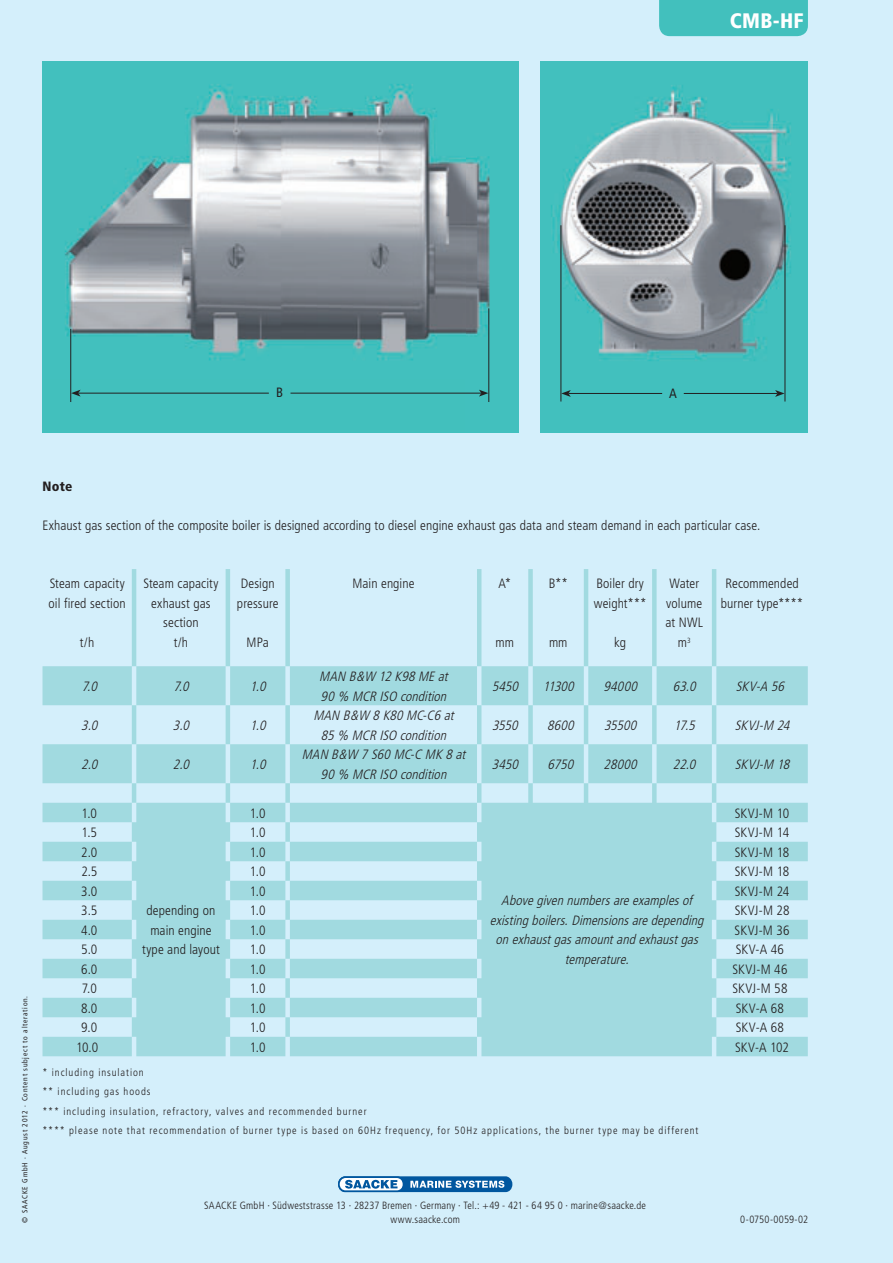
<style>
.page{position:relative;width:893px;height:1263px;background:#d4effb}
.page>*{position:absolute;margin:0;border:0;box-sizing:border-box;transform-origin:0 0}
.t1{font:900 condensed 21px "Frutiger";color:#fff}
.t2{font:300 condensed 13.5px/19.5px "Frutiger";letter-spacing:.005em;color:#231f20;text-align:center}
.t3{font:italic 300 condensed 13.5px/19.5px "Frutiger";color:#231f20;text-align:center}
.t4{font:900 condensed 13.5px "Frutiger";color:#231f20}
.t5{font:condensed 13.5px "Frutiger";color:#231f20}
.t6{font:300 condensed 10.5px/19.5px "Frutiger";letter-spacing:.09em;color:#231f20}
.t7{font:300 condensed 10.5px/13.5px "Frutiger";letter-spacing:.015em;color:#231f20;text-align:center}
.t8{font:300 condensed 10.5px "Frutiger";color:#231f20}
.t9{font:condensed 7.5px "Frutiger";letter-spacing:.1em;color:#231f20}
</style>
<div class="page">
<img style="left:43px;top:62px;width:476px;height:370px">
<img style="left:540px;top:62px;width:268px;height:370px">
<div style="left:659px;top:0;width:149px;height:36px;background:#42c0bd"></div>
<svg style="left:338px;top:1176px;width:174px;height:16px;background:#538ebe"></svg>
<hr style="left:561px;top:225px;width:1px;height:176px;background:#231f20">
<hr style="left:568px;top:393px;width:94px;height:1px;background:#231f20">
<svg style="left:561px;top:390px;width:10px;height:7px"></svg>
<hr style="left:684px;top:393px;width:93px;height:1px;background:#231f20">
<svg style="left:775px;top:390px;width:10px;height:7px"></svg>
<hr style="left:785px;top:225px;width:1px;height:176px;background:#231f20">
<hr style="left:78px;top:393px;width:191px;height:1px;background:#231f20">
<svg style="left:71px;top:390px;width:10px;height:7px"></svg>
<hr style="left:290px;top:393px;width:191px;height:1px;background:#231f20">
<svg style="left:479px;top:390px;width:9px;height:7px"></svg>
<hr style="left:70px;top:329px;width:1px;height:73px;background:#231f20">
<hr style="left:488px;top:308px;width:1px;height:94px;background:#231f20">
<svg style="left:43px;top:569px;width:765px;height:487px;fill:#a1dae0"></svg>
<svg style="left:132px;top:705px;width:584px;height:39px"></svg>
<h1 class="t1" style="left:730px;top:11px;width:75px">CMB-HF</h1>
<p class="t5" style="left:276px;top:387px;width:9px">B</p>
<p class="t5" style="left:669px;top:387px;width:9px">A</p>
<p class="t4" style="left:43px;top:480px;width:31px">Note</p>
<p class="t2" style="left:43px;top:516px;width:719px">Exhaust gas section of the composite boiler is designed according to diesel engine exhaust gas data and steam demand in each particular case.</p>
<p class="t9" style="left:22px;top:1222px;width:228px;rotate:-90deg">© SAACKE GmbH · August 2012 · Content subject to alteration.</p>
<p class="t2" style="left:49px;top:575px;width:78px;text-align:left">Steam capacity oil fired section</p>
<p class="t2" style="left:80px;top:633px;width:16px">t/h</p>
<p class="t2" style="left:143px;top:575px;width:77px">Steam capacity exhaust gas section<br>t/h</p>
<p class="t2" style="left:237px;top:575px;width:43px;text-align:left">Design pressure</p>
<p class="t2" style="left:247px;top:633px;width:24px">MPa</p>
<p class="t2" style="left:352px;top:575px;width:64px">Main engine</p>
<p class="t2" style="left:498px;top:575px;width:14px">A*</p>
<p class="t2" style="left:496px;top:633px;width:20px">mm</p>
<p class="t2" style="left:549px;top:575px;width:21px">B**</p>
<p class="t2" style="left:549px;top:633px;width:20px">mm</p>
<p class="t2" style="left:594px;top:575px;width:54px;text-align:left">Boiler dry weight***</p>
<p class="t2" style="left:614px;top:633px;width:13px">kg</p>
<p class="t2" style="left:665px;top:575px;width:39px">Water volume at NWL m<sup>3</sup></p>
<p class="t2" style="left:721px;top:575px;width:84px">Recommended burner type****</p>
<p class="t3" style="left:82px;top:677px;width:20px">7.0</p>
<p class="t3" style="left:173px;top:677px;width:20px">7.0</p>
<p class="t3" style="left:250px;top:677px;width:20px">1.0</p>
<p class="t3" style="left:319px;top:668px;width:133px;text-align:left">MAN B&amp;W 12 K98 ME at<br>90 % MCR ISO condition</p>
<p class="t3" style="left:492px;top:677px;width:31px">5450</p>
<p class="t3" style="left:543px;top:677px;width:36px">11300</p>
<p class="t3" style="left:603px;top:677px;width:38px">94000</p>
<p class="t3" style="left:673px;top:677px;width:27px">63.0</p>
<p class="t3" style="left:736px;top:677px;width:53px">SKV-A 56</p>
<p class="t3" style="left:81px;top:716px;width:21px">3.0</p>
<p class="t3" style="left:173px;top:716px;width:21px">3.0</p>
<p class="t3" style="left:250px;top:716px;width:20px">1.0</p>
<p class="t3" style="left:313px;top:707px;width:145px">MAN B&amp;W 8 K80 MC-C6 at<br>85 % MCR ISO condition</p>
<p class="t3" style="left:492px;top:716px;width:30px">3550</p>
<p class="t3" style="left:547px;top:716px;width:31px">8600</p>
<p class="t3" style="left:604px;top:716px;width:37px">35500</p>
<p class="t3" style="left:674px;top:716px;width:25px">17.5</p>
<p class="t3" style="left:735px;top:716px;width:59px">SKVJ-M 24</p>
<p class="t3" style="left:81px;top:755px;width:21px">2.0</p>
<p class="t3" style="left:173px;top:755px;width:21px">2.0</p>
<p class="t3" style="left:250px;top:755px;width:20px">1.0</p>
<p class="t3" style="left:302px;top:746px;width:168px">MAN B&amp;W 7 S60 MC-C MK 8 at<br>90 % MCR ISO condition</p>
<p class="t3" style="left:492px;top:755px;width:31px">3450</p>
<p class="t3" style="left:547px;top:755px;width:30px">6750</p>
<p class="t3" style="left:604px;top:755px;width:38px">28000</p>
<p class="t3" style="left:673px;top:755px;width:27px">22.0</p>
<p class="t3" style="left:735px;top:755px;width:59px">SKVJ-M 18</p>
<p class="t2" style="left:81px;top:804px;width:17px">1.0</p>
<p class="t2" style="left:250px;top:804px;width:17px">1.0</p>
<p class="t2" style="left:735px;top:804px;width:56px">SKVJ-M 10</p>
<p class="t2" style="left:82px;top:824px;width:17px">1.5</p>
<p class="t2" style="left:250px;top:824px;width:17px">1.0</p>
<p class="t2" style="left:735px;top:824px;width:56px">SKVJ-M 14</p>
<p class="t2" style="left:81px;top:843px;width:18px">2.0</p>
<p class="t2" style="left:250px;top:843px;width:17px">1.0</p>
<p class="t2" style="left:735px;top:843px;width:56px">SKVJ-M 18</p>
<p class="t2" style="left:81px;top:863px;width:17px">2.5</p>
<p class="t2" style="left:250px;top:863px;width:17px">1.0</p>
<p class="t2" style="left:735px;top:863px;width:56px">SKVJ-M 18</p>
<p class="t2" style="left:81px;top:882px;width:18px">3.0</p>
<p class="t2" style="left:250px;top:882px;width:17px">1.0</p>
<p class="t2" style="left:735px;top:882px;width:56px">SKVJ-M 24</p>
<p class="t2" style="left:81px;top:902px;width:17px">3.5</p>
<p class="t2" style="left:250px;top:902px;width:17px">1.0</p>
<p class="t2" style="left:735px;top:902px;width:56px">SKVJ-M 28</p>
<p class="t2" style="left:81px;top:921px;width:18px">4.0</p>
<p class="t2" style="left:250px;top:921px;width:17px">1.0</p>
<p class="t2" style="left:735px;top:921px;width:56px">SKVJ-M 36</p>
<p class="t2" style="left:81px;top:941px;width:18px">5.0</p>
<p class="t2" style="left:250px;top:941px;width:17px">1.0</p>
<p class="t2" style="left:736px;top:941px;width:50px">SKV-A 46</p>
<p class="t2" style="left:81px;top:960px;width:18px">6.0</p>
<p class="t2" style="left:250px;top:960px;width:17px">1.0</p>
<p class="t2" style="left:732px;top:960px;width:57px">SKVJ-M 46</p>
<p class="t2" style="left:82px;top:980px;width:17px">7.0</p>
<p class="t2" style="left:250px;top:980px;width:17px">1.0</p>
<p class="t2" style="left:732px;top:980px;width:57px">SKVJ-M 58</p>
<p class="t2" style="left:81px;top:999px;width:18px">8.0</p>
<p class="t2" style="left:250px;top:999px;width:17px">1.0</p>
<p class="t2" style="left:736px;top:999px;width:50px">SKV-A 68</p>
<p class="t2" style="left:81px;top:1019px;width:18px">9.0</p>
<p class="t2" style="left:250px;top:1019px;width:17px">1.0</p>
<p class="t2" style="left:736px;top:1019px;width:50px">SKV-A 68</p>
<p class="t2" style="left:76px;top:1038px;width:24px">10.0</p>
<p class="t2" style="left:250px;top:1038px;width:17px">1.0</p>
<p class="t2" style="left:735px;top:1038px;width:55px">SKV-A 102</p>
<p class="t6" style="left:43px;top:1063px;width:657px">* including insulation<br>** including gas hoods<br>*** including insulation, refractory, valves and recommended burner<br>**** please note that recommendation of burner type is based on 60Hz frequency, for 50Hz applications, the burner type may be different</p>
<p class="t3" style="left:490px;top:892px;width:218px">Abovegiven numbersareexamplesof existing boilers.Dimensionsaredepending on exhaustgasamountand exhaustgas temperature.</p>
<p class="t2" style="left:142px;top:902px;width:79px">depending on main engine type and layout</p>
<p class="t7" style="left:204px;top:1199px;width:443px">SAACKE GmbH · Südweststrasse 13 · 28237 Bremen · Germany · Tel.: +49 - 421 - 64 95 0 · marine@saacke.de www.saacke.com</p>
<p class="t8" style="left:740px;top:1214px;width:69px">0-0750-0059-02</p>
</div>
